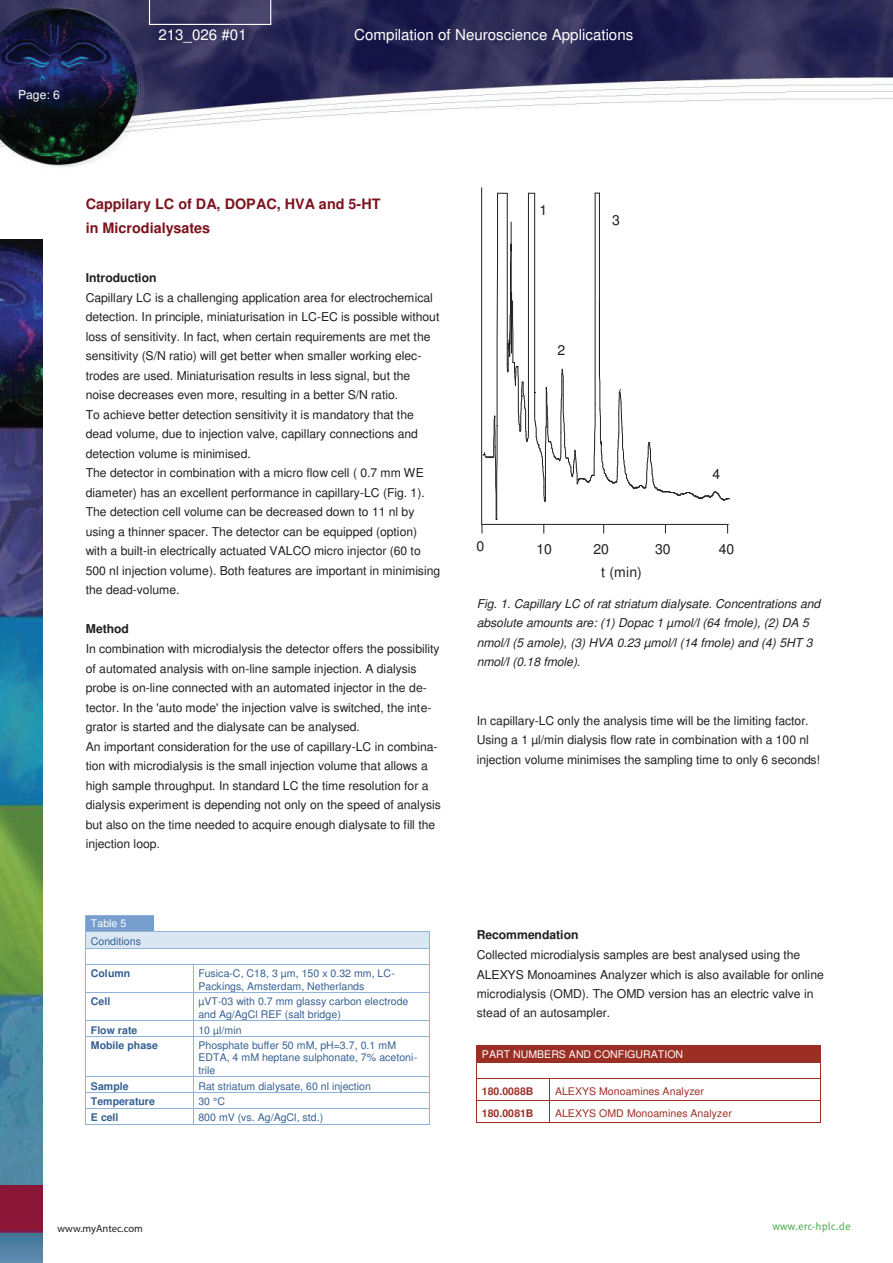
<style>
.page{position:relative;width:893px;height:1263px;background:#fff}
.page>*{position:absolute;margin:0;border:0;box-sizing:border-box;transform-origin:0 0}
.t1{font:15.15px "Arial";color:#fff}
.t2{font:700 14.4px/23.2px "Arial";color:#7d131e}
.t3{font:14.1px/22.8px "Arial";letter-spacing:-.005em;color:#231f20}
.t4{font:13.95px "Arial";color:#231f20}
.t5{font:12.15px/19.5px "Arial";color:#231f20}
.t6{font:italic 12.15px/19.5px "Arial";letter-spacing:-.005em;color:#231f20}
.t7{font:700 12.15px "Arial";color:#231f20}
.t8{font:12.15px "Arial";color:#fff}
.t9{font:10.8px "Meta Pro";color:#45a748}
.t10{font:10.5px/12.1px "Arial";color:#346093}
.t11{font:700 10.5px "Arial";color:#346093}
.t12{font:10.5px "Arial";color:#9b2f24}
.t13{font:10.5px "Arial";color:#fff}
.t14{font:700 10.5px "Arial";color:#9b2f24}
.t15{font:10.5px "Myriad Pro";color:#231f20}
</style>
<div class="page">
<img style="left:0;top:239px;width:42px;height:942px">
<img style="left:0;top:0;width:893px;height:168px">
<img style="left:0;top:1181px;width:42px;height:82px">
<svg style="left:149px;top:0;width:122px;height:25px;background:#47446a"></svg>
<div style="left:86px;top:916px;width:5px;height:15px;background:#779ecd"></div>
<div style="left:149px;top:916px;width:5px;height:15px;background:#779ecd"></div>
<div style="left:91px;top:916px;width:58px;height:13px;background:#779ecd"></div>
<hr style="left:91px;top:929px;width:58px;height:2px;background:#779ecd">
<hr style="left:86px;top:915px;width:68px;height:1px;background:#8eb2dd">
<div style="left:86px;top:932px;width:5px;height:15px;background:#dae6f1"></div>
<div style="left:424px;top:932px;width:5px;height:15px;background:#dae6f1"></div>
<hr style="left:86px;top:947px;width:343px;height:1px;background:#dae6f1">
<div style="left:91px;top:932px;width:333px;height:15px;background:#dae6f1"></div>
<hr style="left:86px;top:931px;width:68px;height:1px;background:#94b3d8">
<hr style="left:155px;top:931px;width:274px;height:1px;background:#94b3d8">
<hr style="left:86px;top:948px;width:343px;height:1px;background:#94b3d8">
<hr style="left:86px;top:964px;width:107px;height:1px;background:#8eb2dd">
<hr style="left:194px;top:964px;width:235px;height:1px;background:#8eb2dd">
<hr style="left:86px;top:992px;width:107px;height:1px;background:#8eb2dd">
<hr style="left:194px;top:992px;width:235px;height:1px;background:#8eb2dd">
<hr style="left:86px;top:1020px;width:107px;height:1px;background:#8eb2dd">
<hr style="left:194px;top:1020px;width:235px;height:1px;background:#8eb2dd">
<svg style="left:85px;top:915px;width:1px;height:122px"></svg>
<hr style="left:86px;top:1036px;width:107px;height:1px;background:#8eb2dd">
<svg style="left:193px;top:964px;width:1px;height:73px"></svg>
<hr style="left:194px;top:1036px;width:235px;height:1px;background:#8eb2dd">
<svg style="left:429px;top:931px;width:1px;height:106px"></svg>
<hr style="left:85px;top:1037px;width:1px;height:39px;background:#8eb2dd">
<hr style="left:193px;top:1037px;width:1px;height:39px;background:#8eb2dd">
<hr style="left:429px;top:1037px;width:1px;height:39px;background:#8eb2dd">
<hr style="left:86px;top:1076px;width:107px;height:1px;background:#8eb2dd">
<hr style="left:194px;top:1076px;width:235px;height:1px;background:#8eb2dd">
<hr style="left:86px;top:1092px;width:107px;height:1px;background:#8eb2dd">
<hr style="left:194px;top:1092px;width:235px;height:1px;background:#8eb2dd">
<hr style="left:86px;top:1108px;width:107px;height:1px;background:#8eb2dd">
<hr style="left:194px;top:1108px;width:235px;height:1px;background:#8eb2dd">
<svg style="left:85px;top:1076px;width:1px;height:49px"></svg>
<hr style="left:86px;top:1124px;width:107px;height:1px;background:#8eb2dd">
<svg style="left:193px;top:1076px;width:1px;height:49px"></svg>
<hr style="left:194px;top:1124px;width:235px;height:1px;background:#8eb2dd">
<svg style="left:429px;top:1076px;width:1px;height:49px"></svg>
<hr style="left:481px;top:188px;width:1px;height:336px;background:#231f20">
<svg style="left:482px;top:193px;width:248px;height:341px"></svg>
<hr style="left:477px;top:1046px;width:343px;height:1px;background:#9b2f24">
<div style="left:477px;top:1047px;width:5px;height:14px;background:#9b2f24"></div>
<div style="left:815px;top:1047px;width:5px;height:14px;background:#9b2f24"></div>
<hr style="left:477px;top:1061px;width:343px;height:1px;background:#9b2f24">
<div style="left:482px;top:1047px;width:333px;height:14px;background:#9b2f24"></div>
<hr style="left:477px;top:1045px;width:343px;height:1px;background:#9b2f24">
<hr style="left:477px;top:1062px;width:343px;height:1px;background:#9b2f24">
<hr style="left:477px;top:1078px;width:72px;height:1px;background:#9b2f24">
<hr style="left:550px;top:1078px;width:270px;height:1px;background:#9b2f24">
<hr style="left:477px;top:1100px;width:72px;height:1px;background:#9b2f24">
<hr style="left:550px;top:1100px;width:270px;height:1px;background:#9b2f24">
<svg style="left:476px;top:1045px;width:1px;height:78px"></svg>
<hr style="left:477px;top:1122px;width:72px;height:1px;background:#9b2f24">
<svg style="left:549px;top:1078px;width:1px;height:45px"></svg>
<hr style="left:550px;top:1122px;width:270px;height:1px;background:#9b2f24">
<svg style="left:820px;top:1045px;width:1px;height:78px"></svg>
<p class="t8" style="left:18px;top:89px;width:44px">Page: 6</p>
<p class="t1" style="left:158px;top:28px;width:90px">213_026 #01</p>
<p class="t1" style="left:354px;top:28px;width:281px">Compilation of Neuroscience Applications</p>
<p class="t2" style="left:86px;top:194px;width:297px">Cappilary LC of DA, DOPAC, HVA and 5-HT in Microdialysates</p>
<p class="t7" style="left:86px;top:273px;width:72px">Introduction</p>
<p class="t5" style="left:86px;top:288px;width:356px">Capillary LC is a challenging application area for electrochemical detection. In principle, miniaturisation in LC-EC is possible without loss of sensitivity. In fact, when certain requirements are met the sensitivity (S/N ratio) will get better when smaller working elec&shy;trodes are used. Miniaturisation results in less signal, but the noise decreases even more, resulting in a better S/N ratio.<br>To achieve better detection sensitivity it is mandatory that the dead volume, due to injection valve, capillary connections and detection volume is minimised.<br>The detector in combination with a micro flow cell ( 0.7 mm WE diameter) has an excellent performance in capillary-LC (Fig. 1).<br>The detection cell volume can be decreased down to 11 nl by using a thinner spacer. The detector can be equipped (option) with a built-in electrically actuated VALCO micro injector (60 to 500 nl injection volume). Both features are important in minimising the dead-volume.</p>
<p class="t7" style="left:86px;top:624px;width:45px">Method</p>
<p class="t5" style="left:86px;top:640px;width:357px">In combination with microdialysis the detector offers the possibility of automated analysis with on-line sample injection. A dialysis probe is on-line connected with an automated injector in the de&shy;tector. In the 'auto mode' the injection valve is switched, the inte&shy;grator is started and the dialysate can be analysed.<br>An important consideration for the use of capillary-LC in combina&shy;tion with microdialysis is the small injection volume that allows a high sample throughput. In standard LC the time resolution for a dialysis experiment is depending not only on the speed of analysis but also on the time needed to acquire enough dialysate to fill the injection loop.</p>
<p class="t13" style="left:91px;top:918px;width:37px">Table 5</p>
<p class="t10" style="left:91px;top:936px;width:51px">Conditions</p>
<p class="t11" style="left:91px;top:970px;width:41px">Column</p>
<p class="t10" style="left:198px;top:968px;width:198px">Fusica-C, C18, 3 µm, 150 x 0.32 mm, LC-<br>Packings, Amsterdam, Netherlands</p>
<p class="t11" style="left:91px;top:998px;width:21px">Cell</p>
<p class="t10" style="left:198px;top:996px;width:212px">µVT-03 with 0.7 mm glassy carbon electrode and Ag/AgCl REF (salt bridge)</p>
<p class="t11" style="left:91px;top:1026px;width:48px">Flow rate</p>
<p class="t10" style="left:198px;top:1024px;width:45px">10 µl/min</p>
<p class="t11" style="left:91px;top:1042px;width:69px">Mobile phase</p>
<p class="t10" style="left:198px;top:1040px;width:220px">Phosphate buffer 50 mM, pH=3.7, 0.1 mM<br>EDTA, 4 mM heptane sulphonate, 7% acetoni&shy;trile</p>
<p class="t11" style="left:91px;top:1082px;width:39px">Sample</p>
<p class="t10" style="left:198px;top:1080px;width:174px">Rat striatum dialysate, 60 nl injection</p>
<p class="t11" style="left:91px;top:1098px;width:66px">Temperature</p>
<p class="t10" style="left:198px;top:1096px;width:28px">30 °C</p>
<p class="t11" style="left:91px;top:1114px;width:29px">E cell</p>
<p class="t10" style="left:198px;top:1112px;width:126px">800 mV (vs. Ag/AgCl, std.)</p>
<p class="t3" style="left:539px;top:199px;width:9px">1</p>
<p class="t3" style="left:612px;top:209px;width:9px">3</p>
<p class="t3" style="left:558px;top:339px;width:9px">2</p>
<p class="t4" style="left:477px;top:540px;width:9px">0</p>
<p class="t3" style="left:536px;top:539px;width:17px">10</p>
<p class="t3" style="left:712px;top:464px;width:9px">4</p>
<p class="t3" style="left:601px;top:539px;width:42px;text-indent:-8px">20<br>t (min)</p>
<p class="t3" style="left:655px;top:539px;width:17px">30</p>
<p class="t3" style="left:719px;top:539px;width:17px">40</p>
<p class="t6" style="left:477px;top:595px;width:345px">Fig. 1. Capillary LC of rat striatum dialysate. Concentrations and absolute amounts are: (1) Dopac 1 µmol/l (64 fmole), (2) DA 5 nmol/l (5 amole), (3) HVA 0.23 µmol/l (14 fmole) and (4) 5HT 3 nmol/l (0.18 fmole).</p>
<p class="t5" style="left:477px;top:711px;width:345px">In capillary-LC only the analysis time will be the limiting factor.<br>Using a 1 µl/min dialysis flow rate in combination with a 100 nl injection volume minimises the sampling time to only 6 seconds!</p>
<p class="t7" style="left:477px;top:930px;width:103px">Recommendation</p>
<p class="t5" style="left:477px;top:946px;width:349px">Collected microdialysis samples are best analysed using the ALEXYS Monoamines Analyzer which is also available for online microdialysis (OMD). The OMD version has an electric valve in stead of an autosampler.</p>
<p class="t13" style="left:482px;top:1050px;width:203px">PART NUMBERS AND CONFIGURATION</p>
<p class="t14" style="left:482px;top:1087px;width:53px">180.0088B</p>
<p class="t12" style="left:555px;top:1086px;width:150px">ALEXYS Monoamines Analyzer</p>
<p class="t14" style="left:482px;top:1109px;width:53px">180.0081B</p>
<p class="t12" style="left:555px;top:1109px;width:178px">ALEXYS OMD Monoamines Analyzer</p>
<p class="t15" style="left:57px;top:1221px;width:87px">www.myAntec.com</p>
<p class="t9" style="left:773px;top:1219px;width:80px">www.erc-hplc.de</p>
</div>
